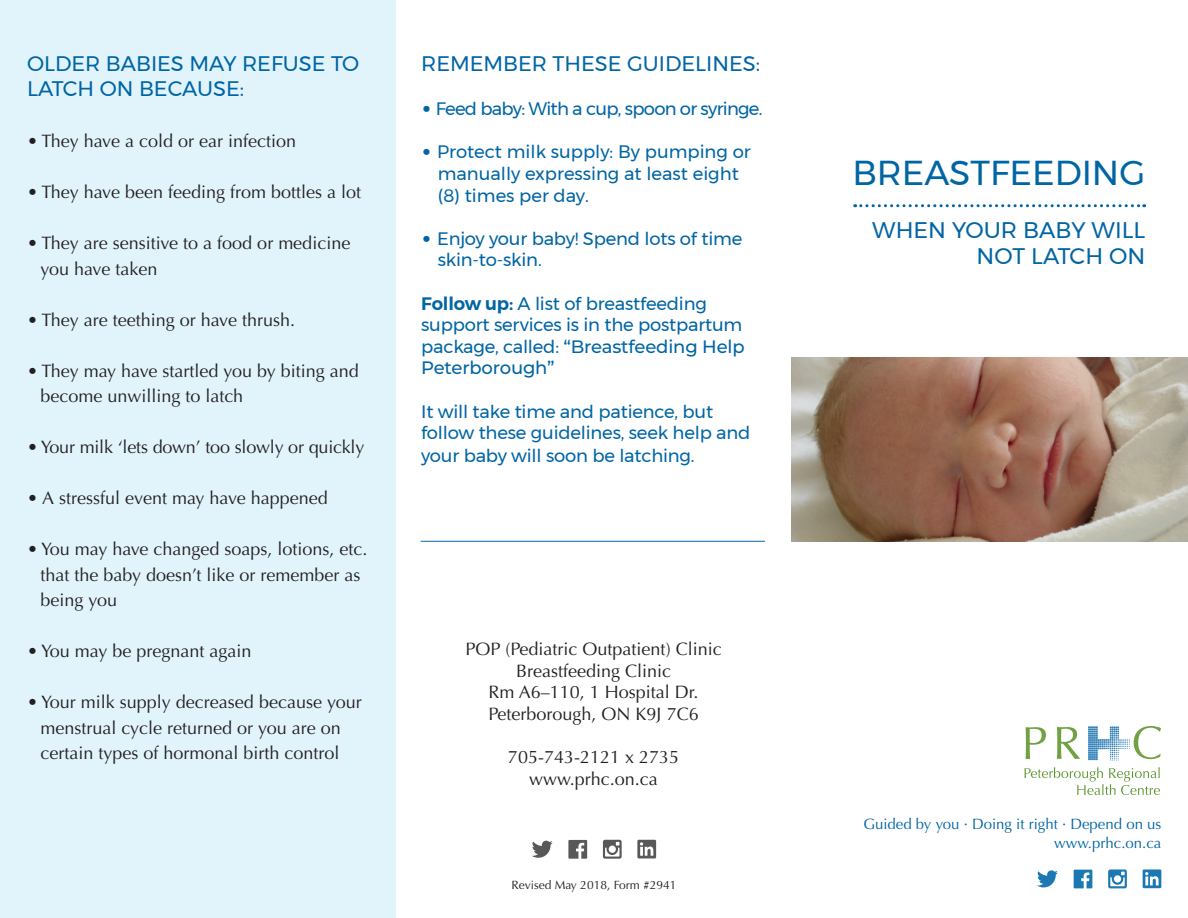
<style>
.page{position:relative;width:1188px;height:918px;background:#fff}
.page>*{position:absolute;margin:0;border:0;box-sizing:border-box;transform-origin:0 0}
.t1{font:34.5px "Montserrat";color:#0065a4}
.t2{font:22.5px/25.5px "Montserrat";color:#0065a4;text-align:right}
.t3{font:21px/25.2px "Montserrat";color:#0065a4}
.t4{font:18px/25.5px "Optima";color:#231f20}
.t5{font:18px/21.6px "Montserrat";letter-spacing:-.01em;color:#0065a4}
.t6{font:18px "Montserrat";letter-spacing:-.04em;color:#0065a4}
.t7{font:15px "Optima";color:#0065a4}
.t8{font:12px "Optima";color:#231f20}
.s1{font-family:"Optima"}
.s2{font-weight:600}
.s3{font-weight:500}
</style>
<div class="page">
<svg style="left:1026px;top:727px;width:20px;height:32px"></svg>
<svg style="left:1057px;top:727px;width:23px;height:32px"></svg>
<svg style="left:1025px;top:767px;width:135px;height:28px"></svg>
<svg style="left:1088px;top:726px;width:73px;height:35px"></svg>
<svg style="left:1037px;top:869px;width:124px;height:19px"></svg>
<div style="left:0;top:0;width:396px;height:918px;background:#e1f4fc"></div>
<svg style="left:855px;top:204px;width:290px;height:3px"></svg>
<svg style="left:532px;top:841px;width:21px;height:17px"></svg>
<svg style="left:568px;top:840px;width:19px;height:19px"></svg>
<svg style="left:603px;top:840px;width:19px;height:19px"></svg>
<svg style="left:637px;top:840px;width:19px;height:18px"></svg>
<hr style="left:421px;top:541px;width:344px;height:1px;background:#0065a4">
<img style="left:792px;top:357px;width:396px;height:184px">
<p class="t3" style="left:27px;top:51px;width:334px">OLDER BABIES MAY REFUSE TO<br>LATCH ON BECAUSE:</p>
<p class="t4" style="left:27px;top:129px;width:271px">• They have a cold or ear infection</p>
<p class="t4" style="left:27px;top:180px;width:336px">• They have been feeding from bottles a lot</p>
<p class="t4" style="left:40px;top:231px;width:311px;text-indent:-14px">• They are sensitive to a food or medicine you have taken</p>
<p class="t4" style="left:27px;top:307px;width:270px">• They are teething or have thrush.</p>
<p class="t4" style="left:40px;top:358px;width:320px;text-indent:-14px">• They may have startled you by biting and become unwilling to latch</p>
<p class="t4" style="left:27px;top:435px;width:339px">• Your milk ‘lets down’ too slowly or quickly</p>
<p class="t4" style="left:27px;top:486px;width:302px">• A stressful event may have happened</p>
<p class="t4" style="left:40px;top:537px;width:328px;text-indent:-14px">• You may have changed soaps, lotions, etc. that the baby doesn’t like or remember as being you</p>
<p class="t4" style="left:27px;top:639px;width:226px">• You may be pregnant again</p>
<p class="t4" style="left:27px;top:690px;width:336px;text-align:center">• Your milk supply decreased because your menstrual cycle returned or you are on certain types of hormonal birth control</p>
<p class="t3" style="left:421px;top:51px;width:340px">REMEMBER THESE GUIDELINES:</p>
<p class="t6" style="left:421px;top:95px;width:343px"><span class="s1">•</span> Feed baby: With a cup, spoon or syringe.</p>
<p class="t5" style="left:438px;top:141px;width:315px;text-indent:-16px"><span class="s1">•</span> Protect milk supply: By pumping or manually expressing at least eight (8) times per day.</p>
<p class="t5" style="left:438px;top:227px;width:306px;text-indent:-16px"><span class="s1">•</span> Enjoy your baby! Spend lots of time skin-to-skin.</p>
<p class="t5" style="left:421px;top:292px;width:325px"><span class="s2">Follow up:</span> A list of breastfeeding support services is in the postpartum package, called: <span class="s3">“Breastfeeding Help<br>Peterborough”</span></p>
<p class="t5" style="left:421px;top:400px;width:331px;line-height:22px">It will take time and patience, but follow these guidelines, seek help and your baby will soon be latching.</p>
<p class="t4" style="left:465px;top:637px;width:258px">POP (Pediatric Outpatient) Clinic</p>
<p class="t4" style="left:516px;top:658px;width:157px">Breastfeeding Clinic</p>
<p class="t4" style="left:489px;top:680px;width:212px">Rm A6–110, 1 Hospital Dr.</p>
<p class="t4" style="left:488px;top:701px;width:212px">Peterborough, ON K9J 7C6</p>
<p class="t4" style="left:508px;top:745px;width:173px">705-743-2121 x 2735</p>
<p class="t4" style="left:529px;top:766px;width:130px">www.prhc.on.ca</p>
<p class="t8" style="left:511px;top:878px;width:167px">Revised May 2018, Form #2941</p>
<p class="t1" style="left:852px;top:146px;width:294px">BREASTFEEDING</p>
<p class="t2" style="left:872px;top:217px;width:274px">WHEN YOUR BABY WILL<br>NOT LATCH ON</p>
<p class="t7" style="left:863px;top:815px;width:299px">Guided by you · Doing it right · Depend on us</p>
<p class="t7" style="left:1054px;top:834px;width:109px">www.prhc.on.ca</p>
</div>
